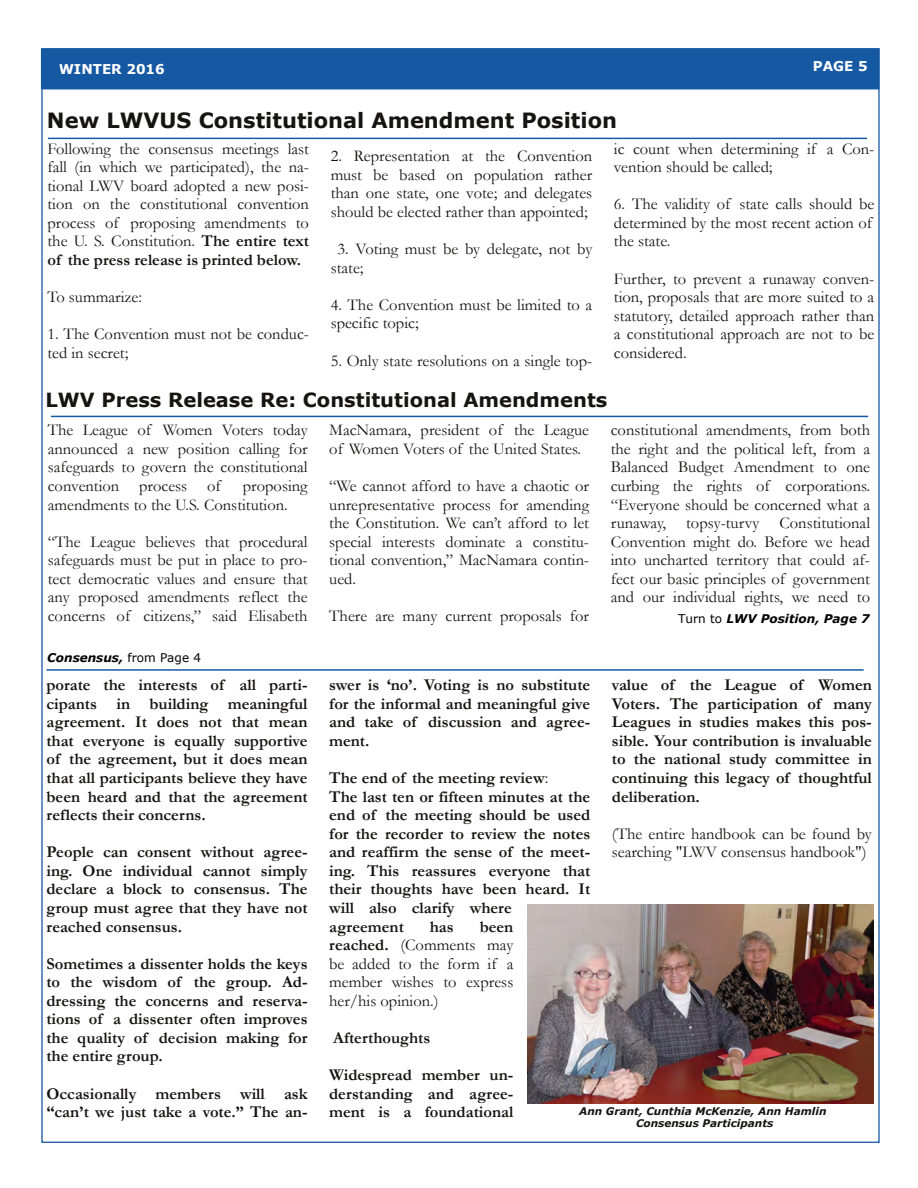
<style>
.page{position:relative;width:918px;height:1188px;background:#fff}
.page>*{position:absolute;margin:0;border:0;box-sizing:border-box;transform-origin:0 0}
.t1{font:700 21px "Verdana";color:#161413}
.t2{font:700 19.5px "Verdana";color:#161413}
.t3{font:16.5px/18.6px "Garamond";color:#161413;text-align:justify}
.t4{font:700 16.5px/18.6px "Garamond";color:#161413;text-align:justify}
.t5{font:700 13.5px "Verdana";color:#fff}
.t6{font:italic 700 12px "Verdana";color:#000}
.t7{font:italic 700 10.5px/12.8px "Verdana";color:#161413;text-align:center}
.s1{font-weight:700}
.s2{font-weight:400;font-style:normal}
.s3{font-weight:400}
</style>
<div class="page">
<div style="left:42px;top:50px;width:837px;height:39px;background:#1659a3"></div>
<div style="left:41px;top:49px;width:838px;height:40px;border:2px solid #1659a3"></div>
<hr style="left:48px;top:138px;width:819px;height:1px;background:#1659a3">
<hr style="left:51px;top:416px;width:817px;height:1px;background:#1659a3">
<img style="left:527px;top:904px;width:347px;height:199px">
<hr style="left:46px;top:669px;width:818px;height:2px;background:#1659a3">
<p class="t5" style="left:59px;top:59px;width:108px">WINTER 2016</p>
<p class="t5" style="left:813px;top:57px;width:56px">PAGE 5</p>
<p class="t1" style="left:47px;top:105px;width:572px">New LWVUS Constitutional Amendment Position</p>
<p class="t3" style="left:47px;top:139px;width:263px">Following the consensus meetings last fall (in which we participated), the na&shy;tional LWV board adopted a new posi&shy;tion on the constitutional convention process of proposing amendments to the U. S. Constitution. <span class="s1">The entire text of the press release is printed below.</span></p>
<p class="t3" style="left:47px;top:288px;width:96px">To summarize:</p>
<p class="t3" style="left:47px;top:325px;width:263px">1. The Convention must not be conduc&shy;ted in secret;</p>
<p class="t3" style="left:331px;top:147px;width:263px">2. Representation at the Convention must be based on population rather than one state, one vote; and delegates should be elected rather than appointed;</p>
<p class="t3" style="left:331px;top:240px;width:263px;text-indent:7px">3. Voting must be by delegate, not by state;</p>
<p class="t3" style="left:331px;top:296px;width:263px">4. The Convention must be limited to a specific topic;</p>
<p class="t3" style="left:331px;top:351px;width:263px">5. Only state resolutions on a single top-</p>
<p class="t3" style="left:614px;top:139px;width:262px">ic count when determining if a Con&shy;vention should be called;</p>
<p class="t3" style="left:614px;top:195px;width:262px;text-align:left">6. The validity of state calls should be determined by the most recent action of the state.</p>
<p class="t3" style="left:614px;top:269px;width:262px">Further, to prevent a runaway conven&shy;tion, proposals that are more suited to a statutory, detailed approach rather than a constitutional approach are not to be considered.</p>
<p class="t2" style="left:45px;top:386px;width:564px">LWV Press Release Re: Constitutional Amendments</p>
<p class="t3" style="left:48px;top:421px;width:261px">The League of Women Voters today announced a new position calling for safeguards to govern the constitutional convention process of</p>
<p class="t3" style="left:611px;top:421px;width:261px">constitutional amendments, from both the right and the political left, from a Balanced Budget Amendment to one curbing the rights of corporations. “Everyone should be concerned what a runaway, topsy-turvy Constitutional Convention might do. Before we head into uncharted territory that could af&shy;fect our basic principles of government and our individual rights, we need to</p>
<p class="t3" style="left:329px;top:421px;width:261px">MacNamara, president of the League of Women Voters of the United States.</p>
<p class="t3" style="left:329px;top:477px;width:261px">“We cannot afford to have a chaotic or unrepresentative process for amending the Constitution. We can’t afford to let special interests dominate a constitu&shy;tional convention,” MacNamara contin&shy;ued.</p>
<p class="t3" style="left:329px;top:607px;width:261px">There are many current proposals for</p>
<p class="t3" style="left:48px;top:477px;width:261px;text-indent:195px">proposing amendments to the U.S. Constitution.</p>
<p class="t3" style="left:48px;top:532px;width:261px">“The League believes that procedural safeguards must be put in place to pro&shy;tect democratic values and ensure that any proposed amendments reflect the concerns of citizens,” said Elisabeth</p>
<p class="t6" style="left:678px;top:610px;width:193px"><span class="s2">Turn to</span> LWV Position, Page 7</p>
<p class="t6" style="left:47px;top:650px;width:155px">Consensus, <span class="s2">from Page 4</span></p>
<p class="t4" style="left:46px;top:676px;width:263px">porate the interests of all parti&shy;cipants in building meaningful agreement. It does not that mean that everyone is equally supportive of the agreement, but it does mean that all participants believe they have been heard and that the agreement reflects their concerns.</p>
<p class="t4" style="left:46px;top:843px;width:263px">People can consent without agree&shy;ing. One individual cannot simply declare a block to consensus. The group must agree that they have not reached consensus.</p>
<p class="t4" style="left:46px;top:954px;width:263px">Sometimes a dissenter holds the keys to the wisdom of the group. Ad&shy;dressing the concerns and reserva&shy;tions of a dissenter often improves the quality of decision making for the entire group.</p>
<p class="t4" style="left:46px;top:1084px;width:263px">Occasionally members will ask “can’t we just take a vote.” The an-</p>
<p class="t4" style="left:612px;top:676px;width:261px">value of the League of Women Voters. The participation of many Leagues in studies makes this pos&shy;sible. Your contribution is invaluable to the national study committee in continuing this legacy of thoughtful deliberation.</p>
<p class="t3" style="left:612px;top:824px;width:261px">(The entire handbook can be found by searching "LWV consensus handbook")</p>
<p class="t4" style="left:329px;top:676px;width:263px">swer is ‘no’. Voting is no substitute for the informal and meaningful give and take of discussion and agree&shy;ment.</p>
<p class="t4" style="left:329px;top:769px;width:263px;text-align:left">The end of the meeting review<span class="s3">:<br></span>The last ten or fifteen minutes at the end of the meeting should be used for the recorder to review the notes and reaffirm the sense of the meet&shy;ing. This reassures everyone that their thoughts have been heard. It will also clarify where agreement</p>
<p class="t3" style="left:329px;top:917px;width:186px;text-indent:150px"><span class="s1">been reached.</span> (Comments may be added to the form if a member wishes to express her/his opinion.)</p>
<p class="t4" style="left:333px;top:1029px;width:98px">Afterthoughts</p>
<p class="t4" style="left:329px;top:1066px;width:186px">Widespread member un&shy;derstanding and agree&shy;ment is a foundational</p>
<p class="t4" style="left:430px;top:917px;width:25px">has</p>
<p class="t7" style="left:579px;top:1104px;width:249px">Ann Grant, Cunthia McKenzie, Ann Hamlin<br>Consensus Participants</p>
</div>
